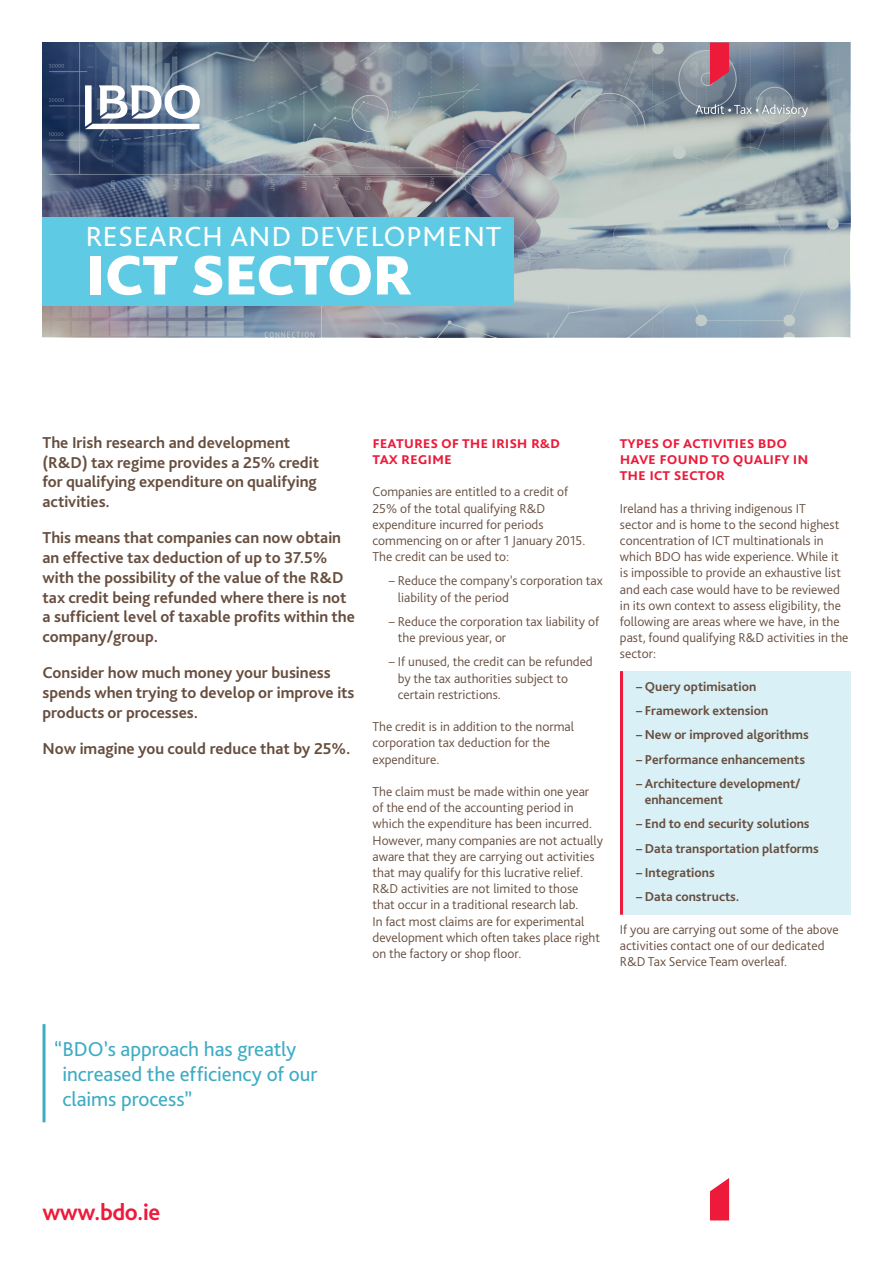
<style>
.page{position:relative;width:893px;height:1263px;background:#fff}
.page>*{position:absolute;margin:0;border:0;box-sizing:border-box;transform-origin:0 0}
.Main_heading{font:800 72px "Bliss Pro";letter-spacing:-.04em;color:#fff}
.Main_heading-2{font:300 36px "Bliss Pro";color:#fff}
.Disclaimer_copy{font:700 24px "Bliss Pro";color:#ed1a3a}
.Sidebar_pull_quote{font:21px/25.2px "Bliss Pro";letter-spacing:-.005em;color:#3eacc3}
.Body_copy{font:700 16.5px/19.8px "Bliss Pro";color:#674e3f}
.Subheading_small_cap{font:700 16.5px/16.2px "Bliss Pro";letter-spacing:-.005em;color:#ed1a3a}
.Body_copy-2{font:700 16.5px/16.2px "Bliss Pro";letter-spacing:-.005em;color:#ed1a3a}
.Body_copy-3{font:300 13.5px/16.2px "Bliss Pro";color:#674e3f}
.Body_copy-4{font:700 13.5px/16.2px "Bliss Pro";color:#674e3f}
</style>
<div class="page">
<svg style="left:43px;top:43px;width:807px;height:294px;background:#8a95a1"></svg>
<div style="left:42px;top:217px;width:472px;height:88px;background:#5fcae3"></div>
<div style="left:620px;top:671px;width:230px;height:244px;background:#d8f0f6"></div>
<svg style="left:710px;top:43px;width:19px;height:42px"></svg>
<svg style="left:710px;top:1178px;width:19px;height:42px"></svg>
<svg style="left:85px;top:85px;width:115px;height:44px"></svg>
<hr style="left:620px;top:671px;width:3px;height:244px;background:#ed1a3a">
<hr style="left:43px;top:1024px;width:3px;height:98px;background:#3eacc3">
<svg style="left:695px;top:104px;width:113px;height:13px"></svg>
<p class="Main_heading-2" style="left:85px;top:212px;width:418px">research and development</p>
<p class="Main_heading" style="left:85px;top:226px;width:330px">ict sector</p>
<p class="Body_copy" style="left:43px;top:432px;width:278px">The Irish research and development (R&amp;D) tax regime provides a 25% credit for qualifying expenditure on qualifying activities.</p>
<p class="Body_copy" style="left:43px;top:527px;width:314px">This means that companies can now obtain an effective tax deduction of up to 37.5% with the possibility of the value of the R&amp;D tax credit being refunded where there is not a sufficient level of taxable profits within the company/group.</p>
<p class="Body_copy" style="left:43px;top:662px;width:314px">Consider how much money your business spends when trying to develop or improve its products or processes.</p>
<p class="Body_copy" style="left:43px;top:738px;width:310px">Now imagine you could reduce that by 25%.</p>
<p class="Body_copy-2" style="left:372px;top:434px;width:189px">features of the irish r&amp;d tax regime</p>
<p class="Body_copy-3" style="left:372px;top:483px;width:214px">Companies are entitled to a credit of<br>25% of the total qualifying R&amp;D expenditure incurred for periods commencing on or after 1 January 2015.<br>The credit can be used to:</p>
<p class="Body_copy-3" style="left:398px;top:572px;width:206px;text-indent:-9px">– Reduce the company’s corporation tax liability of the period</p>
<p class="Body_copy-3" style="left:398px;top:613px;width:203px;text-indent:-9px">– Reduce the corporation tax liability of the previous year, or</p>
<p class="Body_copy-3" style="left:398px;top:653px;width:196px;text-indent:-9px">– If unused, the credit can be refunded by the tax authorities subject to certain restrictions.</p>
<p class="Body_copy-3" style="left:372px;top:718px;width:203px">The credit is in addition to the normal corporation tax deduction for the expenditure.</p>
<p class="Body_copy-3" style="left:372px;top:783px;width:232px">The claim must be made within one year of the end of the accounting period in which the expenditure has been incurred.<br>However, many companies are not actually aware that they are carrying out activities that may qualify for this lucrative relief.<br>R&amp;D activities are not limited to those that occur in a traditional research lab.<br>In fact most claims are for experimental development which often takes place right on the factory or shop floor.</p>
<p class="Subheading_small_cap" style="left:620px;top:434px;width:190px">types of activities bdo have found to qualify in the ict sector</p>
<p class="Body_copy-3" style="left:620px;top:500px;width:230px">Ireland has a thriving indigenous IT<br>sector and is home to the second highest concentration of ICT multinationals in which BDO has wide experience. While it is impossible to provide an exhaustive list and each case would have to be reviewed in its own context to assess eligibility, the following are areas where we have, in the past, found qualifying R&amp;D activities in the sector:</p>
<p class="Body_copy-4" style="left:636px;top:678px;width:122px">– Query optimisation</p>
<p class="Body_copy-4" style="left:636px;top:702px;width:134px">– Framework extension</p>
<p class="Body_copy-4" style="left:636px;top:726px;width:174px">– New or improved algorithms</p>
<p class="Body_copy-4" style="left:636px;top:751px;width:170px">– Performance enhancements</p>
<p class="Body_copy-4" style="left:645px;top:775px;width:157px;text-indent:-9px">– Architecture development/ enhancement</p>
<p class="Body_copy-4" style="left:636px;top:815px;width:175px">– End to end security solutions</p>
<p class="Body_copy-4" style="left:636px;top:840px;width:184px">– Data transportation platforms</p>
<p class="Body_copy-4" style="left:636px;top:864px;width:80px">– Integrations</p>
<p class="Body_copy-4" style="left:636px;top:888px;width:105px">– Data constructs.</p>
<p class="Body_copy-3" style="left:620px;top:921px;width:220px">If you are carrying out some of the above activities contact one of our dedicated<br>R&amp;D Tax Service Team overleaf.</p>
<p class="Sidebar_pull_quote" style="left:62px;top:1036px;width:256px;text-indent:-8px">“BDO’s approach has greatly increased the efficiency of our claims process”</p>
<p class="Disclaimer_copy" style="left:43px;top:1197px;width:119px">www.bdo.ie</p>
</div>
